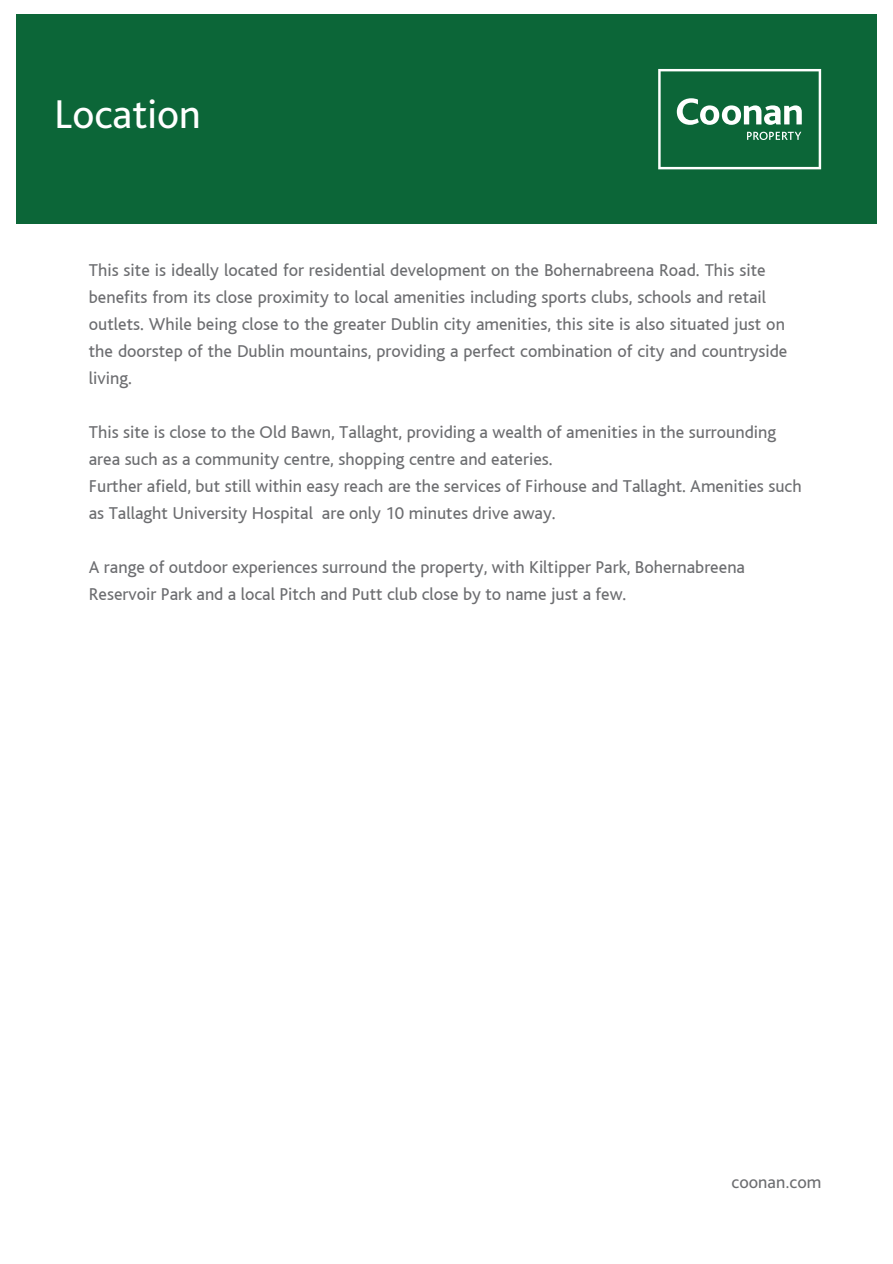
<style>
.page{position:relative;width:893px;height:1264px;background:#fff}
.page>*{position:absolute;margin:0;border:0;box-sizing:border-box;transform-origin:0 0}
.t1{font:42px "Bliss Pro";color:#fff}
.t2{font:18px/27px "Bliss";color:#6c6d70}
.t3{font:18px "Bliss Pro";color:#6c6d70}
</style>
<div class="page">
<div style="left:16px;top:14px;width:860px;height:210px;background:#0c6638"></div>
<svg style="left:658px;top:69px;width:163px;height:100px"></svg>
<p class="t1" style="left:54px;top:87px;width:148px">Location</p>
<p class="t2" style="left:89px;top:257px;width:700px">This site is ideally located for residential development on the Bohernabreena Road. This site benefits from its close proximity to local amenities including sports clubs, schools and retail outlets. While being close to the greater Dublin city amenities, this site is also situated just on the doorstep of the Dublin mountains, providing a perfect combination of city and countryside living.</p>
<p class="t2" style="left:89px;top:419px;width:714px">This site is close to the Old Bawn, Tallaght, providing a wealth of amenities in the surrounding area such as a community centre, shopping centre and eateries.<br>Further afield, but still within easy reach are the services of Firhouse and Tallaght. Amenities such as Tallaght University Hospital are only 10 minutes drive away.</p>
<p class="t2" style="left:89px;top:554px;width:657px">A range of outdoor experiences surround the property, with Kiltipper Park, Bohernabreena<br>Reservoir Park and a local Pitch and Putt club close by to name just a few.</p>
<p class="t3" style="left:731px;top:1170px;width:91px">coonan.com</p>
</div>
